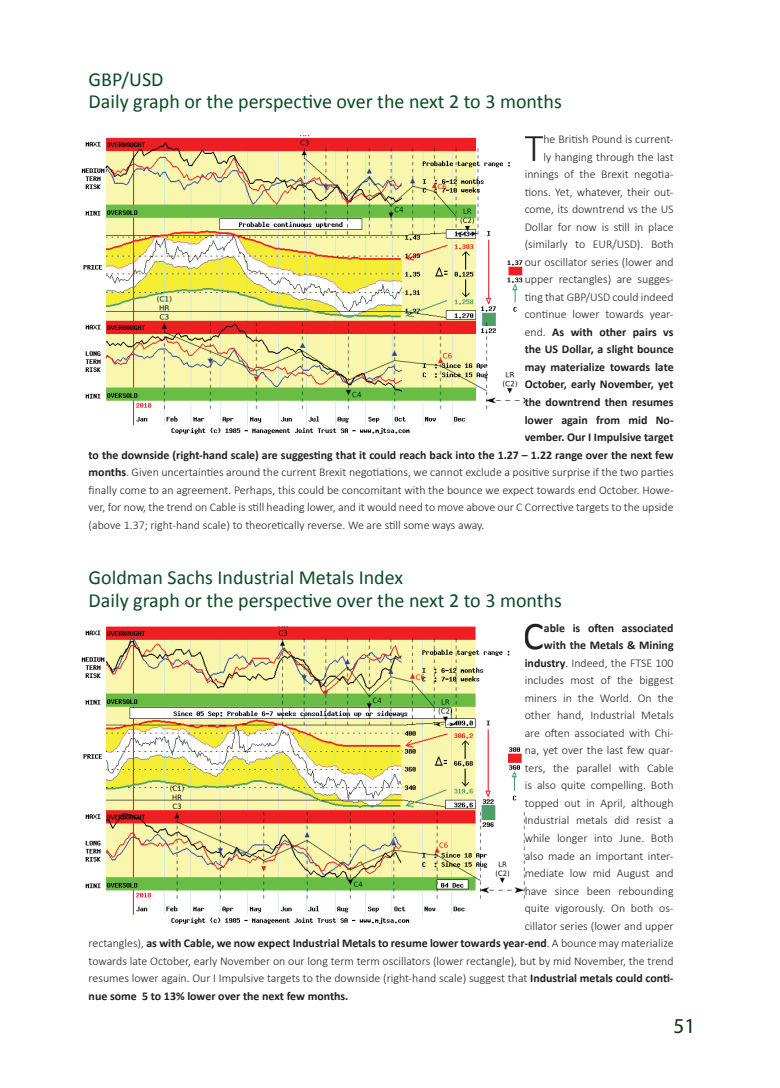
<style>
.page{position:relative;width:780px;height:1088px;background:#fff}
.page>*{position:absolute;margin:0;border:0;box-sizing:border-box;transform-origin:0 0}
.t1{font:300 39.5px "Calibri";color:#231f20}
.t2{font:39.5px "Calibri";color:#231f20}
.t3{font:21.25px "Myriad Pro";color:#162c15}
.t4{font:20px/22.5px "Calibri";color:#0b4c25}
.t5{font:300 11.88px "Calibri";color:#231f20}
.t6{font:700 11.88px "Calibri";color:#231f20}
.s1{font-weight:300}
.s2{font-weight:700}
</style>
<div class="page">
<img style="left:81px;top:136px;width:443px;height:299px">
<img style="left:81px;top:626px;width:443px;height:298px">
<h3 class="t4" style="left:89px;top:67px;width:475px">GBP/USD<br>Daily graph or the perspective over the next 2 to 3 months</h3>
<h1 class="t1" style="left:524px;top:123px;width:21px">T</h1>
<p class="t5" style="left:543px;top:132px;width:132px">he British Pound is current-</p>
<p class="t5" style="left:543px;top:150px;width:132px">ly hanging through the last</p>
<p class="t5" style="left:524px;top:167px;width:150px">innings of the Brexit negotia-</p>
<p class="t5" style="left:524px;top:185px;width:150px">tions. Yet, whatever, their out-</p>
<p class="t5" style="left:524px;top:202px;width:150px">come, its downtrend vs the US</p>
<p class="t5" style="left:524px;top:220px;width:150px">Dollar for now is still in place</p>
<p class="t5" style="left:524px;top:237px;width:150px">(similarly to EUR/USD). Both</p>
<p class="t5" style="left:524px;top:255px;width:150px">our oscillator series (lower and</p>
<p class="t5" style="left:524px;top:272px;width:150px">upper rectangles) are sugges-</p>
<p class="t5" style="left:524px;top:290px;width:150px">ting that GBP/USD could indeed</p>
<p class="t5" style="left:524px;top:307px;width:150px">continue lower towards year-</p>
<p class="t6" style="left:524px;top:324px;width:150px"><span class="s1">end.</span> As with other pairs vs</p>
<p class="t6" style="left:524px;top:341px;width:150px">the US Dollar, a slight bounce</p>
<p class="t6" style="left:524px;top:359px;width:150px">may materialize towards late</p>
<p class="t6" style="left:524px;top:376px;width:150px">October, early November, yet</p>
<p class="t6" style="left:524px;top:394px;width:150px">the downtrend then resumes</p>
<p class="t6" style="left:524px;top:411px;width:150px">lower again from mid No-</p>
<p class="t6" style="left:524px;top:429px;width:150px">vember. Our I Impulsive target</p>
<p class="t6" style="left:89px;top:446px;width:586px">to the downside (right-hand scale) are suggesting that it could reach back into the 1.27 – 1.22 range over the next few</p>
<p class="t5" style="left:89px;top:465px;width:586px"><span class="s2">months</span>. Given uncertainties around the current Brexit negotiations, we cannot exclude a positive surprise if the two parties</p>
<p class="t5" style="left:89px;top:482px;width:586px">finally come to an agreement. Perhaps, this could be concomitant with the bounce we expect towards end October. Howe-</p>
<p class="t5" style="left:89px;top:500px;width:586px">ver, for now, the trend on Cable is still heading lower, and it would need to move above our C Corrective targets to the upside</p>
<p class="t5" style="left:89px;top:517px;width:397px">(above 1.37; right-hand scale) to theoretically reverse. We are still some ways away.</p>
<h3 class="t4" style="left:89px;top:566px;width:475px">Goldman Sachs Industrial Metals Index<br>Daily graph or the perspective over the next 2 to 3 months</h3>
<h1 class="t2" style="left:523px;top:609px;width:23px">C</h1>
<p class="t6" style="left:544px;top:619px;width:131px">able is often associated</p>
<p class="t6" style="left:544px;top:637px;width:131px">with the Metals &amp; Mining</p>
<p class="t5" style="left:524px;top:655px;width:150px"><span class="s2">industry</span>. Indeed, the FTSE 100</p>
<p class="t5" style="left:524px;top:673px;width:150px">includes most of the biggest</p>
<p class="t5" style="left:524px;top:691px;width:150px">miners in the World. On the</p>
<p class="t5" style="left:524px;top:708px;width:150px">other hand, Industrial Metals</p>
<p class="t5" style="left:524px;top:726px;width:150px">are often associated with Chi-</p>
<p class="t5" style="left:524px;top:743px;width:150px">na, yet over the last few quar-</p>
<p class="t5" style="left:524px;top:761px;width:150px">ters, the parallel with Cable</p>
<p class="t5" style="left:524px;top:778px;width:150px">is also quite compelling. Both</p>
<p class="t5" style="left:524px;top:796px;width:150px">topped out in April, although</p>
<p class="t5" style="left:524px;top:813px;width:150px">Industrial metals did resist a</p>
<p class="t5" style="left:524px;top:831px;width:150px">while longer into June. Both</p>
<p class="t5" style="left:524px;top:848px;width:150px">also made an important inter-</p>
<p class="t5" style="left:524px;top:866px;width:150px">mediate low mid August and</p>
<p class="t5" style="left:524px;top:883px;width:150px">have since been rebounding</p>
<p class="t5" style="left:524px;top:901px;width:150px">quite vigorously. On both os-</p>
<p class="t5" style="left:524px;top:918px;width:150px">cillator series (lower and upper</p>
<p class="t6" style="left:89px;top:935px;width:586px"><span class="s1">rectangles),</span> as with Cable, we now expect Industrial Metals to resume lower towards year-end<span class="s1">. A bounce may materialize</span></p>
<p class="t5" style="left:89px;top:953px;width:586px">towards late October, early November on our long term term oscillators (lower rectangle), but by mid November, the trend</p>
<p class="t5" style="left:89px;top:971px;width:586px">resumes lower again. Our I Impulsive targets to the downside (right-hand scale) suggest that <span class="s2">Industrial metals could conti-</span></p>
<p class="t6" style="left:89px;top:987px;width:261px">nue some 5 to 13% lower over the next few months.</p>
<h2 class="t3" style="left:673px;top:1013px;width:23px">51</h2>
</div>
